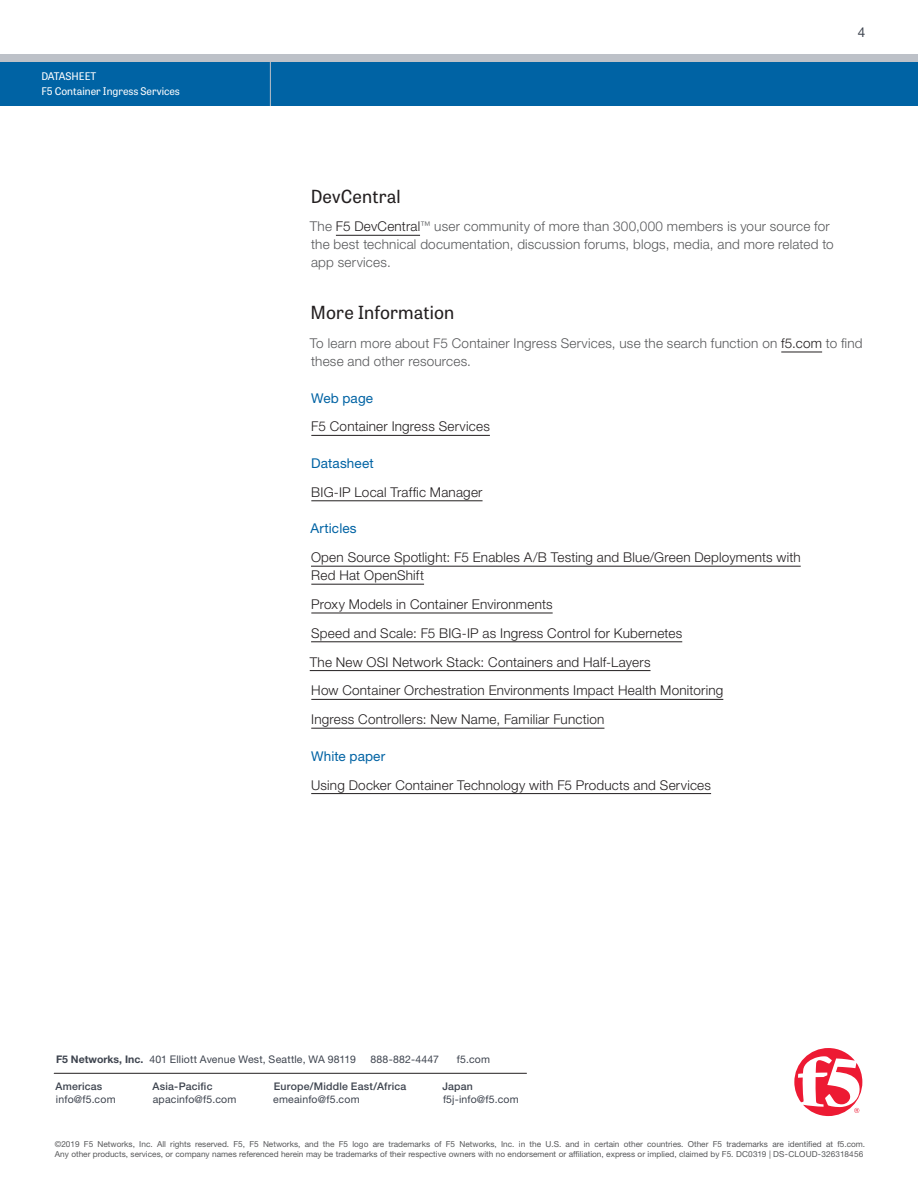
<style>
.page{position:relative;width:918px;height:1188px;background:#fff}
.page>*{position:absolute;margin:0;border:0;box-sizing:border-box;transform-origin:0 0}
.DS_subhead_black{font:18px "Tablet Gothic";letter-spacing:.01em;color:#231f20}
.DS_body_copy{font:300 13.5px/18px "Helvetica Neue LT Std";letter-spacing:.015em;color:#231f20}
.DS_body_copy-2{font:300 13.5px/18px "Helvetica Neue LT Std";letter-spacing:.015em;color:#57585a}
.DS_sub_subhead_blue{font:13.5px "Helvetica Neue LT Std";letter-spacing:.01em;color:#0063a4}
.t1{font:13.5px "Helvetica Neue LT Std";color:#3e444f}
.t2{font:10.5px "Helvetica Neue LT Std";letter-spacing:.015em;color:#3e444f}
.t3{font:500 10.5px "Helvetica Neue LT Std";letter-spacing:.02em;color:#3e444f}
.t4{font:10.5px/15px "Tablet Gothic";color:#fff}
.t5{font:8.25px/10.5px "Helvetica Neue LT Std";color:#57585a}
.s1{color:#231f20}
.s2{font-weight:700}
</style>
<div class="page">
<svg style="left:794px;top:1048px;width:68px;height:68px"></svg>
<div style="left:0;top:56px;width:918px;height:50px;background:#0063a4"></div>
<div style="left:0;top:54px;width:918px;height:7px;background:#bdc1c8"></div>
<hr style="left:270px;top:54px;width:1px;height:52px;background:#bdc1c8">
<hr style="left:54px;top:1073px;width:473px;height:1px;background:#231f20">
<hr style="left:336px;top:235px;width:84px;height:1px;background:#231f20">
<hr style="left:781px;top:352px;width:41px;height:1px;background:#231f20">
<hr style="left:311px;top:435px;width:179px;height:1px;background:#231f20">
<hr style="left:311px;top:500px;width:172px;height:1px;background:#231f20">
<hr style="left:311px;top:566px;width:490px;height:1px;background:#231f20">
<hr style="left:311px;top:584px;width:113px;height:1px;background:#231f20">
<hr style="left:311px;top:613px;width:242px;height:1px;background:#231f20">
<hr style="left:311px;top:641px;width:371px;height:1px;background:#231f20">
<hr style="left:310px;top:670px;width:341px;height:1px;background:#231f20">
<hr style="left:311px;top:699px;width:412px;height:1px;background:#231f20">
<hr style="left:311px;top:728px;width:293px;height:1px;background:#231f20">
<hr style="left:311px;top:793px;width:400px;height:1px;background:#231f20">
<p class="t4" style="left:41px;top:68px;width:140px">DATASHEET<br>F5 Container Ingress Services</p>
<p class="t1" style="left:858px;top:24px;width:9px">4</p>
<p class="DS_subhead_black" style="left:311px;top:184px;width:92px">DevCentral</p>
<p class="DS_body_copy-2" style="left:310px;top:217px;width:526px">The <span class="s1">F5 DevCentral</span><sup>™</sup> user community of more than 300,000 members is your source for the best technical documentation, discussion forums, blogs, media, and more related to app services.</p>
<p class="DS_subhead_black" style="left:311px;top:300px;width:145px">More Information</p>
<p class="DS_body_copy-2" style="left:310px;top:334px;width:554px">To learn more about F5 Container Ingress Services, use the search function on <span class="s1">f5.com</span> to find these and other resources.</p>
<p class="DS_sub_subhead_blue" style="left:311px;top:390px;width:64px">Web page</p>
<p class="DS_body_copy" style="left:311px;top:417px;width:180px">F5 Container Ingress Services</p>
<p class="DS_sub_subhead_blue" style="left:311px;top:455px;width:64px">Datasheet</p>
<p class="DS_body_copy" style="left:311px;top:483px;width:173px">BIG-IP Local Traffic Manager</p>
<p class="DS_sub_subhead_blue" style="left:310px;top:521px;width:48px">Articles</p>
<p class="DS_body_copy" style="left:311px;top:548px;width:491px">Open Source Spotlight: F5 Enables A/B Testing and Blue/Green Deployments with<br>Red Hat OpenShift</p>
<p class="DS_body_copy" style="left:311px;top:595px;width:243px">Proxy Models in Container Environments</p>
<p class="DS_body_copy" style="left:311px;top:624px;width:373px">Speed and Scale: F5 BIG-IP as Ingress Control for Kubernetes</p>
<p class="DS_body_copy" style="left:310px;top:653px;width:342px">The New OSI Network Stack: Containers and Half-Layers</p>
<p class="DS_body_copy" style="left:311px;top:681px;width:414px">How Container Orchestration Environments Impact Health Monitoring</p>
<p class="DS_body_copy" style="left:311px;top:710px;width:295px">Ingress Controllers: New Name, Familiar Function</p>
<p class="DS_sub_subhead_blue" style="left:311px;top:748px;width:76px">White paper</p>
<p class="DS_body_copy" style="left:311px;top:776px;width:401px">Using Docker Container Technology with F5 Products and Services</p>
<p class="t2" style="left:56px;top:1053px;width:301px"><span class="s2">F5 Networks, Inc.</span> 401 Elliott Avenue West, Seattle, WA 98119</p>
<p class="t2" style="left:370px;top:1053px;width:70px">888-882-4447</p>
<p class="t2" style="left:457px;top:1053px;width:35px">f5.com</p>
<p class="t3" style="left:153px;top:1080px;width:61px">Asia-Pacific</p>
<p class="t2" style="left:153px;top:1093px;width:85px">apacinfo@f5.com</p>
<p class="t3" style="left:274px;top:1080px;width:134px">Europe/Middle East/Africa</p>
<p class="t2" style="left:273px;top:1093px;width:88px">emeainfo@f5.com</p>
<p class="t3" style="left:55px;top:1080px;width:49px">Americas</p>
<p class="t2" style="left:56px;top:1093px;width:61px">info@f5.com</p>
<p class="t3" style="left:442px;top:1080px;width:32px">Japan</p>
<p class="t2" style="left:443px;top:1093px;width:77px">f5j-info@f5.com</p>
<p class="t5" style="left:55px;top:1138px;width:812px">©2019 F5 Networks, Inc. All rights reserved. F5, F5 Networks, and the F5 logo are trademarks of F5 Networks, Inc. in the U.S. and in certain other countries. Other F5 trademarks are identified at f5.com.<br>Any other products, services, or company names referenced herein may be trademarks of their respective owners with no endorsement or affiliation, express or implied, claimed by F5. DC0319 | DS-CLOUD-326318456</p>
</div>
